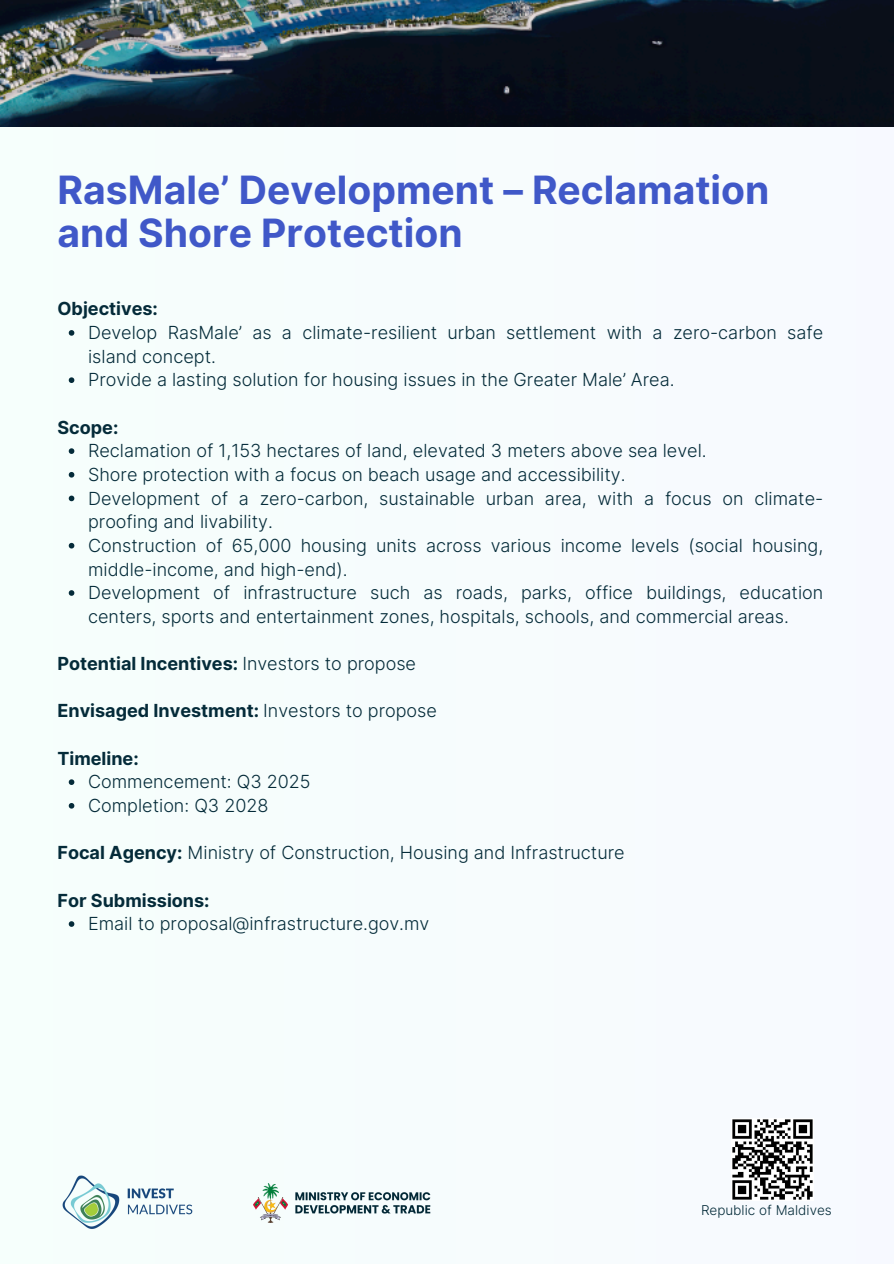
<style>
.page{position:relative;width:894px;height:1264px;background:#fff}
.page>*{position:absolute;margin:0;border:0;box-sizing:border-box;transform-origin:0 0}
.t1{font:700 39px/42.8px "Inter";color:#4058c8}
.t2{font:300 18px/23.7px "Inter";color:#042b39}
.t3{font:700 18px "Inter";color:#042b39}
.t4{font:300 13.5px "Inter";color:#042b39}
.s1{font-weight:300}
.s2{font-weight:700}
</style>
<div class="page">
<div style="left:0;top:0;width:893px;height:1263px;background:#f6fcfd"></div>
<img style="left:0;top:0;width:893px;height:126px">
<img style="left:62px;top:1175px;width:131px;height:54px">
<img style="left:254px;top:1183px;width:176px;height:39px">
<svg style="left:69px;top:330px;width:5px;height:6px"></svg>
<svg style="left:69px;top:377px;width:5px;height:6px"></svg>
<svg style="left:69px;top:448px;width:5px;height:6px"></svg>
<svg style="left:69px;top:472px;width:5px;height:5px"></svg>
<svg style="left:69px;top:495px;width:5px;height:6px"></svg>
<svg style="left:69px;top:543px;width:5px;height:5px"></svg>
<svg style="left:69px;top:590px;width:5px;height:6px"></svg>
<svg style="left:69px;top:779px;width:5px;height:6px"></svg>
<svg style="left:69px;top:803px;width:5px;height:5px"></svg>
<svg style="left:69px;top:921px;width:5px;height:5px"></svg>
<img style="left:732px;top:1119px;width:81px;height:81px">
<p class="t1" style="left:57px;top:168px;width:713px">RasMale’ Development – Reclamation and Shore Protection</p>
<h2 class="t3" style="left:57px;top:298px;width:102px">Objectives:</h2>
<p class="t2" style="left:88px;top:321px;width:736px">Develop RasMale’ as a climate-resilient urban settlement with a zero-carbon safe island concept.</p>
<p class="t2" style="left:88px;top:368px;width:587px">Provide a lasting solution for housing issues in the Greater Male’ Area.</p>
<h2 class="t3" style="left:57px;top:416px;width:62px">Scope:</h2>
<p class="t2" style="left:88px;top:439px;width:620px">Reclamation of 1,153 hectares of land, elevated 3 meters above sea level.</p>
<p class="t2" style="left:88px;top:462px;width:538px">Shore protection with a focus on beach usage and accessibility.</p>
<p class="t2" style="left:88px;top:486px;width:736px">Development of a zero-carbon, sustainable urban area, with a focus on climate&shy;proofing and livability.</p>
<p class="t2" style="left:88px;top:533px;width:736px">Construction of 65,000 housing units across various income levels (social housing, middle-income, and high-end).</p>
<p class="t2" style="left:88px;top:581px;width:736px">Development of infrastructure such as roads, parks, office buildings, education centers, sports and entertainment zones, hospitals, schools, and commercial areas.</p>
<h3 class="t3" style="left:57px;top:653px;width:360px">Potential Incentives: <span class="s1">Investors to propose</span></h3>
<h3 class="t3" style="left:57px;top:700px;width:381px">Envisaged Investment: <span class="s1">Investors to propose</span></h3>
<h2 class="t3" style="left:57px;top:747px;width:83px">Timeline:</h2>
<p class="t2" style="left:88px;top:770px;width:224px">Commencement: Q3 2025</p>
<p class="t2" style="left:88px;top:793px;width:182px">Completion: Q3 2028</p>
<h3 class="t2" style="left:57px;top:840px;width:568px"><span class="s2">Focal Agency:</span> Ministry of Construction, Housing and Infrastructure</h3>
<h2 class="t3" style="left:57px;top:889px;width:154px">For Submissions:</h2>
<p class="t2" style="left:88px;top:911px;width:343px">Email to proposal@infrastructure.gov.mv</p>
<p class="t4" style="left:700px;top:1201px;width:132px">Republic of Maldives</p>
</div>
